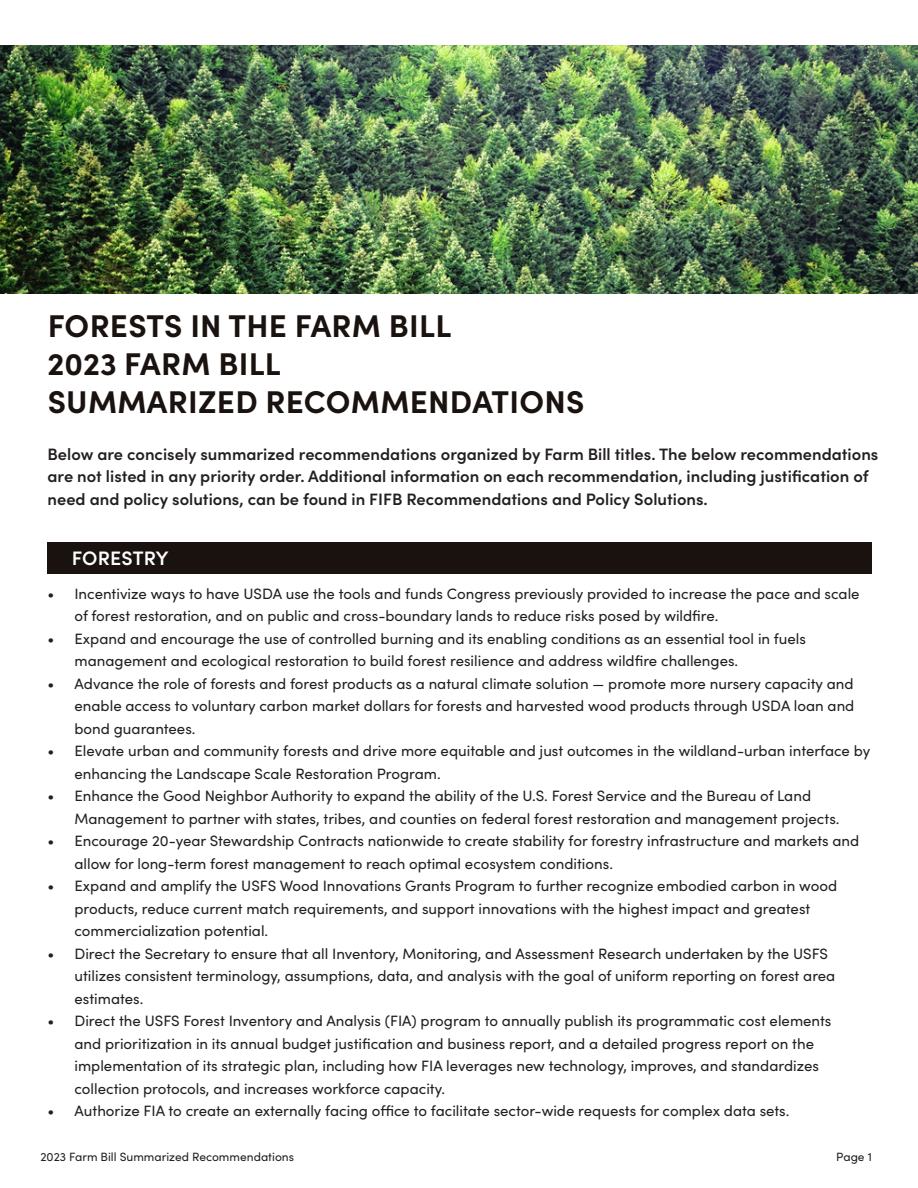
<style>
.page{position:relative;width:918px;height:1188px;background:#fff}
.page>*{position:absolute;margin:0;border:0;box-sizing:border-box;transform-origin:0 0}
.t1{font:700 31.5px "Sofia Pro";letter-spacing:.01em;color:#1a120f}
.t2{font:600 19.5px "Sofia Pro";letter-spacing:.01em;color:#fff}
.t3{font:600 16.5px/22.5px "Sofia Pro";color:#231f20}
.t4{font:15px/22.5px "Sofia Pro";color:#231f20}
.t5{font:12px "Sofia Pro";color:#231f20}
</style>
<div class="page">
<img style="left:0;top:46px;width:918px;height:247px">
<div style="left:48px;top:543px;width:824px;height:31px;background:#1a120f"></div>
<p class="t1" style="left:48px;top:302px;width:405px">FORESTS IN THE FARM BILL</p>
<p class="t1" style="left:48px;top:340px;width:235px">2023 FARM BILL</p>
<p class="t1" style="left:48px;top:378px;width:538px">SUMMARIZED RECOMMENDATIONS</p>
<p class="t3" style="left:48px;top:441px;width:832px">Below are concisely summarized recommendations organized by Farm Bill titles. The below recommendations are not listed in any priority order. Additional information on each recommendation, including justification of need and policy solutions, can be found in FIFB Recommendations and Policy Solutions.</p>
<p class="t2" style="left:72px;top:543px;width:98px">FORESTRY</p>
<p class="t4" style="left:75px;top:581px;width:787px;text-indent:-27px">• Incentivize ways to have USDA use the tools and funds Congress previously provided to increase the pace and scale of forest restoration, and on public and cross-boundary lands to reduce risks posed by wildfire.</p>
<p class="t4" style="left:75px;top:626px;width:733px;text-indent:-27px">• Expand and encourage the use of controlled burning and its enabling conditions as an essential tool in fuels management and ecological restoration to build forest resilience and address wildfire challenges.</p>
<p class="t4" style="left:75px;top:671px;width:781px;text-align:justify;text-indent:-27px">• Advance the role of forests and forest products as a natural climate solution — promote more nursery capacity and enable access to voluntary carbon market dollars for forests and harvested wood products through USDA loan and bond guarantees.</p>
<p class="t4" style="left:75px;top:739px;width:797px;text-indent:-27px">• Elevate urban and community forests and drive more equitable and just outcomes in the wildland-urban interface by enhancing the Landscape Scale Restoration Program.</p>
<p class="t4" style="left:75px;top:784px;width:767px;text-indent:-27px">• Enhance the Good Neighbor Authority to expand the ability of the U.S. Forest Service and the Bureau of Land<br>Management to partner with states, tribes, and counties on federal forest restoration and management projects.</p>
<p class="t4" style="left:75px;top:829px;width:786px;text-indent:-27px">• Encourage 20-year Stewardship Contracts nationwide to create stability for forestry infrastructure and markets and allow for long-term forest management to reach optimal ecosystem conditions.</p>
<p class="t4" style="left:75px;top:874px;width:764px;text-indent:-27px">• Expand and amplify the USFS Wood Innovations Grants Program to further recognize embodied carbon in wood products, reduce current match requirements, and support innovations with the highest impact and greatest commercialization potential.</p>
<p class="t4" style="left:75px;top:941px;width:762px;text-indent:-27px">• Direct the Secretary to ensure that all Inventory, Monitoring, and Assessment Research undertaken by the USFS utilizes consistent terminology, assumptions, data, and analysis with the goal of uniform reporting on forest area estimates.</p>
<p class="t4" style="left:75px;top:1009px;width:758px;text-indent:-27px">• Direct the USFS Forest Inventory and Analysis (FIA) program to annually publish its programmatic cost elements and prioritization in its annual budget justification and business report, and a detailed progress report on the implementation of its strategic plan, including how FIA leverages new technology, improves, and standardizes collection protocols, and increases workforce capacity.</p>
<p class="t4" style="left:48px;top:1099px;width:743px">• Authorize FIA to create an externally facing office to facilitate sector-wide requests for complex data sets.</p>
<p class="t5" style="left:40px;top:1148px;width:255px">2023 Farm Bill Summarized Recommendations</p>
<p class="t5" style="left:836px;top:1148px;width:37px">Page 1</p>
</div>
